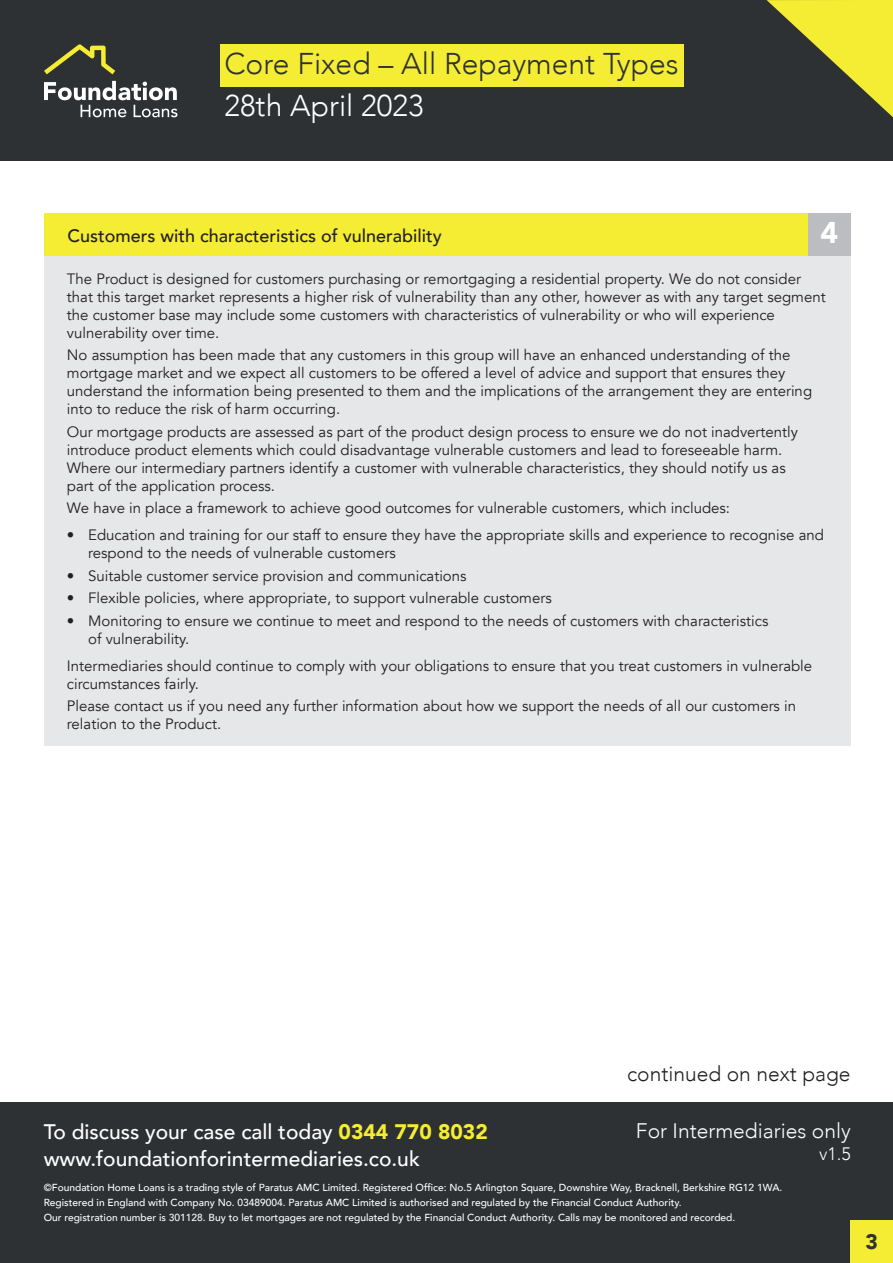
<style>
.page{position:relative;width:893px;height:1263px;background:#fff}
.page>*{position:absolute;margin:0;border:0;box-sizing:border-box;transform-origin:0 0}
.t1{font:300 30px "Avenir";color:#2e3134}
.t2{font:300 30px "Avenir";color:#fff}
.t3{font:900 30px "Avenir";color:#fff}
.t4{font:500 21px "Avenir";color:#fff}
.t5{font:300 21px "Avenir";color:#fff}
.t6{font:300 21px "Avenir";color:#231f20}
.t7{font:900 21px "Avenir";color:#2e3134}
.t8{font:500 18px "Avenir";color:#231f20}
.t9{font:300 18px "Avenir";color:#fff}
.t10{font:15px/18px "Avenir";color:#231f20}
.t11{font:500 10.2px/15px "Avenir";color:#fff}
.s1{font-weight:900;color:#f4ed33}
</style>
<div class="page">
<div style="left:0;top:1102px;width:893px;height:161px;background:#2e3134"></div>
<div style="left:850px;top:1220px;width:43px;height:43px;background:#f4ed33"></div>
<div style="left:44px;top:213px;width:807px;height:532px;background:#e6e7e9"></div>
<div style="left:44px;top:213px;width:807px;height:43px;background:#f4ed33"></div>
<div style="left:808px;top:213px;width:43px;height:43px;background:#bcbdc0"></div>
<div style="left:0;top:0;width:893px;height:160px;background:#2e3134"></div>
<svg style="left:44px;top:81px;width:133px;height:36px"></svg>
<svg style="left:44px;top:44px;width:71px;height:30px"></svg>
<div style="left:220px;top:44px;width:463px;height:43px;background:#f4ed33"></div>
<svg style="left:767px;top:0;width:126px;height:117px"></svg>
<p class="t1" style="left:224px;top:46px;width:456px">Core Fixed – All Repayment Types</p>
<p class="t2" style="left:224px;top:88px;width:201px">28th April 2023</p>
<p class="t3" style="left:820px;top:207px;width:19px">4</p>
<p class="t8" style="left:68px;top:220px;width:376px">Customers with characteristics of vulnerability</p>
<p class="t10" style="left:67px;top:270px;width:736px">The Product is designed for customers purchasing or remortgaging a residential property. We do not consider</p>
<p class="t10" style="left:67px;top:288px;width:760px">that this target market represents a higher risk of vulnerability than any other, however as with any target segment the customer base may include some customers with characteristics of vulnerability or who will experience vulnerability over time.</p>
<p class="t10" style="left:67px;top:346px;width:747px">No assumption has been made that any customers in this group will have an enhanced understanding of the mortgage market and we expect all customers to be offered a level of advice and support that ensures they understand the information being presented to them and the implications of the arrangement they are entering</p>
<p class="t10" style="left:67px;top:400px;width:275px">into to reduce the risk of harm occurring.</p>
<p class="t10" style="left:67px;top:423px;width:733px">Our mortgage products are assessed as part of the product design process to ensure we do not inadvertently introduce product elements which could disadvantage vulnerable customers and lead to foreseeable harm.</p>
<p class="t10" style="left:67px;top:459px;width:720px">Where our intermediary partners identify a customer with vulnerable characteristics, they should notify us as</p>
<p class="t10" style="left:67px;top:477px;width:210px">part of the application process.</p>
<p class="t10" style="left:67px;top:499px;width:665px">We have in place a framework to achieve good outcomes for vulnerable customers, which includes:</p>
<p class="t10" style="left:88px;top:526px;width:737px;text-indent:-21px">• Education and training for our staff to ensure they have the appropriate skills and experience to recognise and respond to the needs of vulnerable customers</p>
<p class="t10" style="left:67px;top:567px;width:401px">• Suitable customer service provision and communications</p>
<p class="t10" style="left:67px;top:589px;width:486px">• Flexible policies, where appropriate, to support vulnerable customers</p>
<p class="t10" style="left:67px;top:612px;width:703px">• Monitoring to ensure we continue to meet and respond to the needs of customers with characteristics</p>
<p class="t10" style="left:88px;top:630px;width:103px">of vulnerability.</p>
<p class="t10" style="left:67px;top:657px;width:747px">Intermediaries should continue to comply with your obligations to ensure that you treat customers in vulnerable circumstances fairly.</p>
<p class="t10" style="left:67px;top:697px;width:731px">Please contact us if you need any further information about how we support the needs of all our customers in relation to the Product.</p>
<p class="t6" style="left:627px;top:1061px;width:225px">continued on next page</p>
<p class="t5" style="left:636px;top:1118px;width:216px">For Intermediaries only</p>
<p class="t9" style="left:819px;top:1143px;width:33px">v1.5</p>
<p class="t4" style="left:44px;top:1113px;width:446px">To discuss your case call today <span class="s1">0344 770 8032</span></p>
<p class="t4" style="left:44px;top:1140px;width:378px">www.foundationforintermediaries.co.uk</p>
<p class="t11" style="left:44px;top:1179px;width:740px">©Foundation Home Loans is a trading style of Paratus AMC Limited. Registered Office: No.5 Arlington Square, Downshire Way, Bracknell, Berkshire RG12 1WA.<br>Registered in England with Company No. 03489004. Paratus AMC Limited is authorised and regulated by the Financial Conduct Authority.</p>
<p class="t11" style="left:44px;top:1209px;width:693px">Our registration number is 301128. Buy to let mortgages are not regulated by the Financial Conduct Authority. Calls may be monitored and recorded.</p>
<p class="t7" style="left:866px;top:1224px;width:14px">3</p>
</div>
